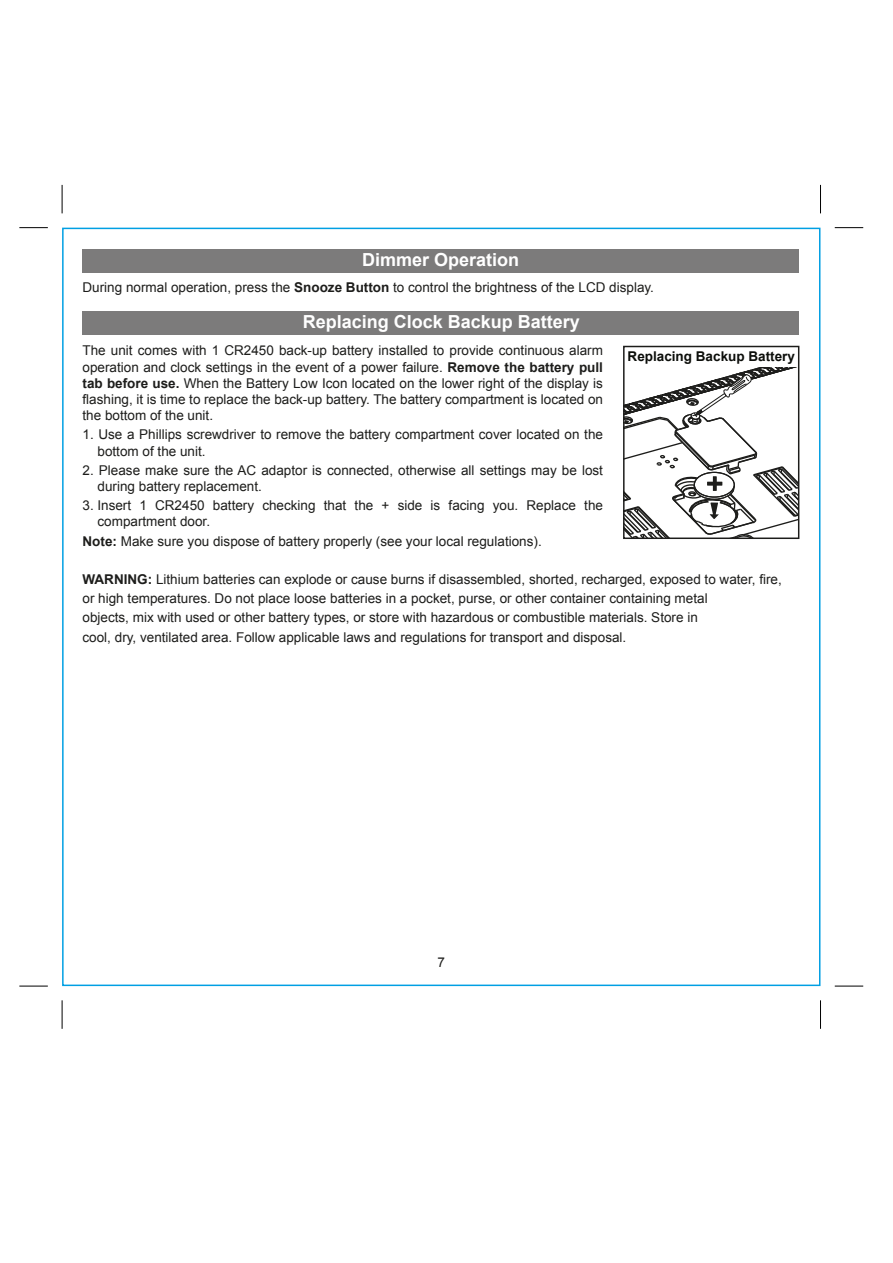
<style>
.page{position:relative;width:893px;height:1263px;background:#fff}
.page>*{position:absolute;margin:0;border:0;box-sizing:border-box;transform-origin:0 0}
.t1{font:700 18px "Arial";color:#fff}
.t2{font:13.5px/16.2px "Arial";color:#1d1d1b}
.t3{font:700 13.5px "Arial";color:#0c0e0a}
.s1{font-weight:700}
</style>
<div class="page">
<div style="left:83px;top:311px;width:716px;height:24px;background:#7c7b7b"></div>
<div style="left:83px;top:249px;width:716px;height:23px;background:#7c7b7b"></div>
<svg style="left:62px;top:185px;width:1px;height:28px"></svg>
<svg style="left:19px;top:227px;width:29px;height:1px"></svg>
<svg style="left:19px;top:986px;width:29px;height:1px"></svg>
<svg style="left:62px;top:1000px;width:1px;height:29px"></svg>
<svg style="left:820px;top:185px;width:1px;height:28px"></svg>
<svg style="left:835px;top:227px;width:28px;height:1px"></svg>
<svg style="left:835px;top:986px;width:28px;height:1px"></svg>
<svg style="left:820px;top:1000px;width:1px;height:29px"></svg>
<div style="left:623px;top:346px;width:176px;height:193px;border:2px solid #1d1d1b"></div>
<svg style="left:624px;top:367px;width:175px;height:172px"></svg>
<h1 class="t1" style="left:362px;top:247px;width:159px">Dimmer Operation</h1>
<p class="t2" style="left:83px;top:279px;width:573px">During normal operation, press the <span class="s1">Snooze Button</span> to control the brightness of the LCD display.</p>
<h1 class="t1" style="left:303px;top:310px;width:279px">Replacing Clock Backup Battery</h1>
<p class="t2" style="left:83px;top:343px;width:522px;text-align:justify">The unit comes with 1 CR2450 back-up battery installed to provide continuous alarm operation and clock settings in the event of a power failure. <span class="s1">Remove the battery pull tab before use.</span> When the Battery Low Icon located on the lower right of the display is flashing, it is time to replace the back-up battery. The battery compartment is located on the bottom of the unit.</p>
<p class="t2" style="left:98px;top:427px;width:507px;text-indent:-15px">1. Use a Phillips screwdriver to remove the battery compartment cover located on the bottom of the unit.</p>
<p class="t2" style="left:98px;top:462px;width:507px;text-indent:-15px">2. Please make sure the AC adaptor is connected, otherwise all settings may be lost during battery replacement.</p>
<p class="t2" style="left:98px;top:497px;width:507px;text-indent:-15px">3. Insert 1 CR2450 battery checking that the + side is facing you. Replace the compartment door.</p>
<p class="t2" style="left:83px;top:533px;width:461px"><span class="s1">Note:</span> Make sure you dispose of battery properly (see your local regulations).</p>
<p class="t2" style="left:83px;top:570px;width:701px;line-height:19.2px"><span class="s1">WARNING:</span> Lithium batteries can explode or cause burns if disassembled, shorted, recharged, exposed to water, fire, or high temperatures. Do not place loose batteries in a pocket, purse, or other container containing metal<br>objects, mix with used or other battery types, or store with hazardous or combustible materials. Store in<br>cool, dry, ventilated area. Follow applicable laws and regulations for transport and disposal.</p>
<p class="t3" style="left:628px;top:348px;width:169px">Replacing Backup Battery</p>
<p class="t2" style="left:437px;top:954px;width:9px">7</p>
</div>
